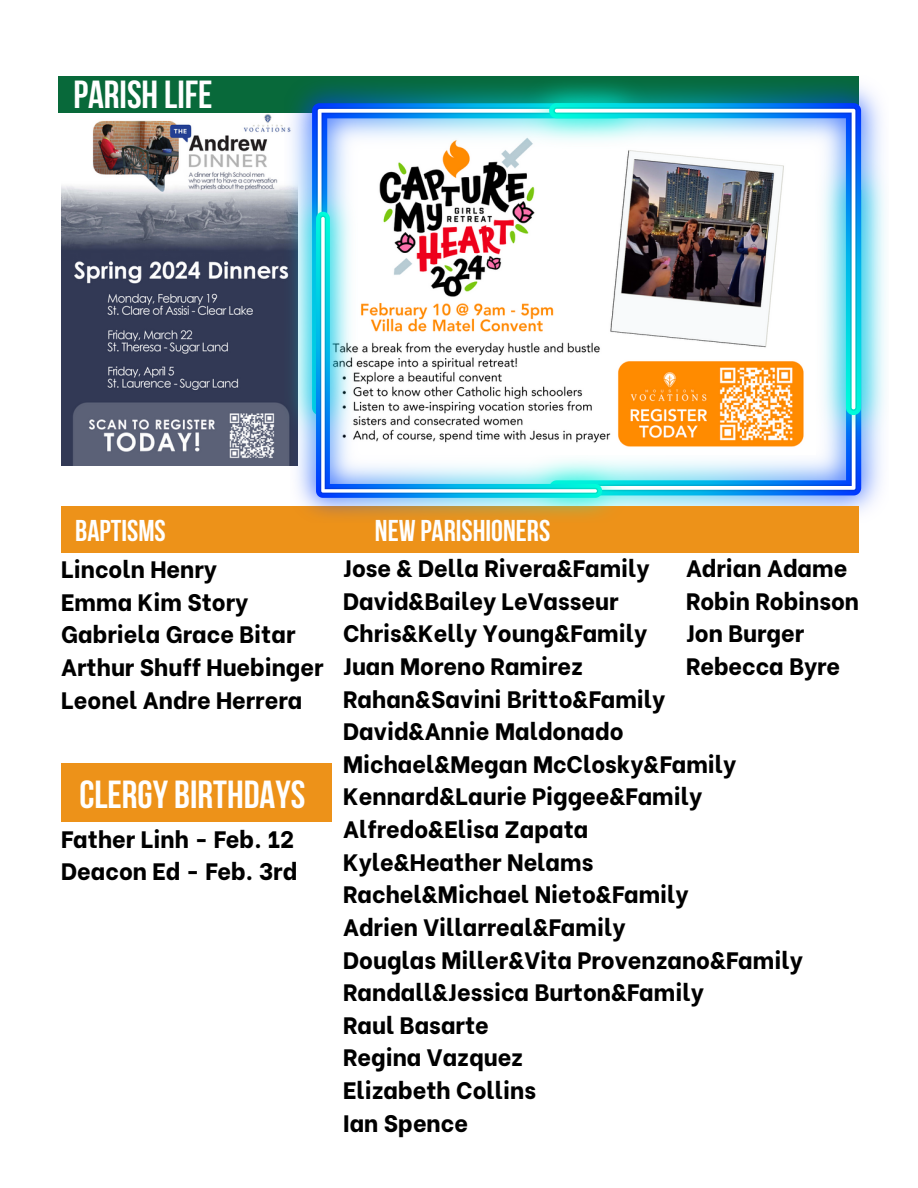
<style>
.page{position:relative;width:918px;height:1188px;background:#fff}
.page>*{position:absolute;margin:0;border:0;box-sizing:border-box;transform-origin:0 0}
.t1{font:700 39px "Bebas Neue";color:#fff}
.t2{font:700 30px "Bebas Neue";color:#fff}
.t3{font:800 23.7px/32.7px "Be Vietnam";color:#000}
</style>
<div class="page">
<div style="left:58px;top:76px;width:801px;height:36px;background:#08693a"></div>
<img style="left:627px;top:442px;width:255px;height:70px">
<svg style="left:627px;top:442px;width:230px;height:49px"></svg>
<img style="left:61px;top:114px;width:230px;height:352px">
<div style="left:61px;top:506px;width:798px;height:46px;background:#ed9219"></div>
<div style="left:61px;top:764px;width:270px;height:58px;background:#ed9219"></div>
<img style="left:285px;top:84px;width:237px;height:358px">
<svg style="left:316px;top:107px;width:206px;height:80px"></svg>
<img style="left:291px;top:187px;width:336px;height:329px">
<svg style="left:316px;top:212px;width:286px;height:286px;background:#38b0df"></svg>
<svg style="left:320px;top:216px;width:278px;height:278px"></svg>
<img style="left:522px;top:81px;width:363px;height:361px">
<svg style="left:549px;top:103px;width:312px;height:312px"></svg>
<img style="left:553px;top:107px;width:304px;height:304px">
<h1 class="t1" style="left:73px;top:79px;width:141px">PARISH LIFE</h1>
<p class="t2" style="left:75px;top:519px;width:92px">BAPTISMS</p>
<p class="t2" style="left:375px;top:519px;width:177px">NEW PARISHIONERS</p>
<p class="t3" style="left:61px;top:551px;width:264px">Lincoln Henry<br>Emma Kim Story<br>Gabriela Grace Bitar<br>Arthur Shuff Huebinger<br>Leonel Andre Herrera</p>
<p class="t3" style="left:343px;top:550px;width:461px">Jose &amp; Della Rivera&amp;Family<br>David&amp;Bailey LeVasseur<br>Chris&amp;Kelly Young&amp;Family<br>Juan Moreno Ramirez<br>Rahan&amp;Savini Britto&amp;Family<br>David&amp;Annie Maldonado<br>Michael&amp;Megan McClosky&amp;Family<br>Kennard&amp;Laurie Piggee&amp;Family<br>Alfredo&amp;Elisa Zapata<br>Kyle&amp;Heather Nelams<br>Rachel&amp;Michael Nieto&amp;Family<br>Adrien Villarreal&amp;Family<br>Douglas Miller&amp;Vita Provenzano&amp;Family<br>Randall&amp;Jessica Burton&amp;Family<br>Raul Basarte<br>Regina Vazquez<br>Elizabeth Collins<br>Ian Spence</p>
<p class="t3" style="left:686px;top:550px;width:175px">Adrian Adame<br>Robin Robinson<br>Jon Burger<br>Rebecca Byre</p>
<h1 class="t1" style="left:79px;top:779px;width:228px">CLERGY BIRTHDAYS</h1>
<p class="t3" style="left:61px;top:820px;width:237px">Father Linh - Feb. 12<br>Deacon Ed - Feb. 3rd</p>
</div>
